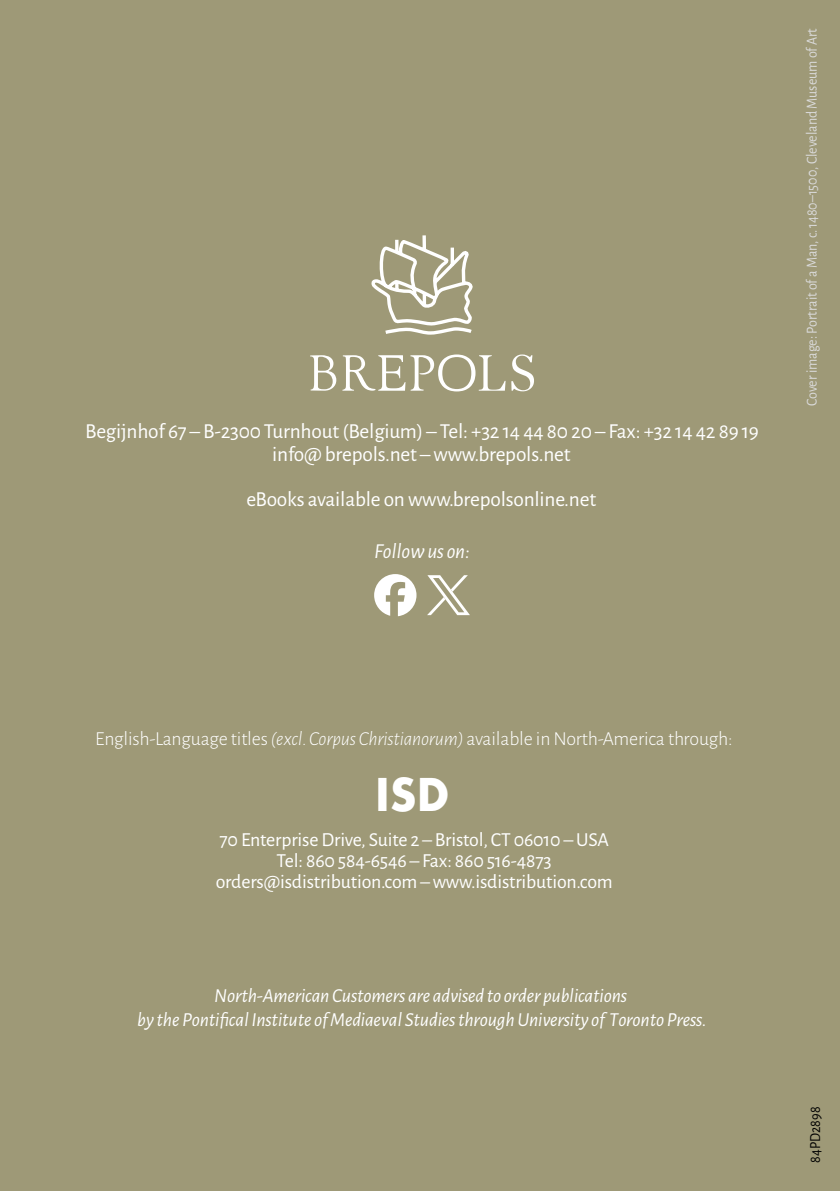
<style>
.page{position:relative;width:840px;height:1191px;background:#fff}
.page>*{position:absolute;margin:0;border:0;box-sizing:border-box;transform-origin:0 0}
.t1{font:700 43.8px "Futura";color:#fff;scale:.95 1}
.t2{font:21.4px/22.6px "Alegreya Sans";letter-spacing:-.01em;color:#fff;text-align:center}
.t3{font:italic 21.4px "Alegreya Sans";letter-spacing:-.01em;color:#fff}
.t4{font:italic 19.8px/23.8px "Alegreya Sans";letter-spacing:-.01em;color:#fff;text-align:center}
.t5{font:19.8px/21.2px "Alegreya Sans";letter-spacing:-.01em;color:#fff;text-align:center}
.t6{font:300 19.8px "Alegreya Sans";letter-spacing:-.01em;color:#fff}
.t7{font:15.4px "Alegreya Sans";color:#dadada;scale:.91 1}
.t8{font:15.4px "Alegreya Sans";color:#000;scale:.91 1}
.s1{font-style:italic}
</style>
<div class="page">
<div style="left:0;top:0;width:839px;height:1191px;background:#9e9977"></div>
<svg style="left:310px;top:355px;width:26px;height:36px"></svg>
<svg style="left:511px;top:354px;width:22px;height:37px"></svg>
<svg style="left:342px;top:354px;width:163px;height:37px"></svg>
<svg style="left:371px;top:235px;width:102px;height:100px"></svg>
<svg style="left:427px;top:575px;width:42px;height:40px"></svg>
<svg style="left:374px;top:574px;width:42px;height:42px"></svg>
<p class="t2" style="left:85px;top:418px;width:675px">Begijnhof 67 – B-2300 Turnhout (Belgium) – Tel: +32 14 44 80 20 – Fax: +32 14 42 89 19 info@ brepols.net – www.brepols.net</p>
<p class="t2" style="left:246px;top:486px;width:351px">eBooks available on www.brepolsonline.net</p>
<p class="t3" style="left:374px;top:536px;width:97px">Follow us on:</p>
<p class="t7" style="left:800px;top:406px;width:416px;rotate:-90deg">Cover image: Portrait of a Man, c. 1480–1500, Cleveland Museum of Art</p>
<p class="t6" style="left:95px;top:726px;width:638px">English-Language titles <span class="s1">(excl. Corpus Christianorum)</span> available in North-America through:</p>
<h1 class="t1" style="left:375px;top:762px;width:80px">ISD</h1>
<p class="t5" style="left:215px;top:828px;width:398px">70 Enterprise Drive, Suite 2 – Bristol, CT 06010 – USA<br>Tel: 860 584-6546 – Fax: 860 516-4873 orders@isdistribution.com – www.isdistribution.com</p>
<p class="t4" style="left:137px;top:982px;width:571px">North-American Customers are advised to order publications<br>by the Pontifical Institute of Mediaeval Studies through University of Toronto Press.</p>
<p class="t8" style="left:804px;top:1162px;width:63px;rotate:-90deg">84PD2898</p>
</div>
